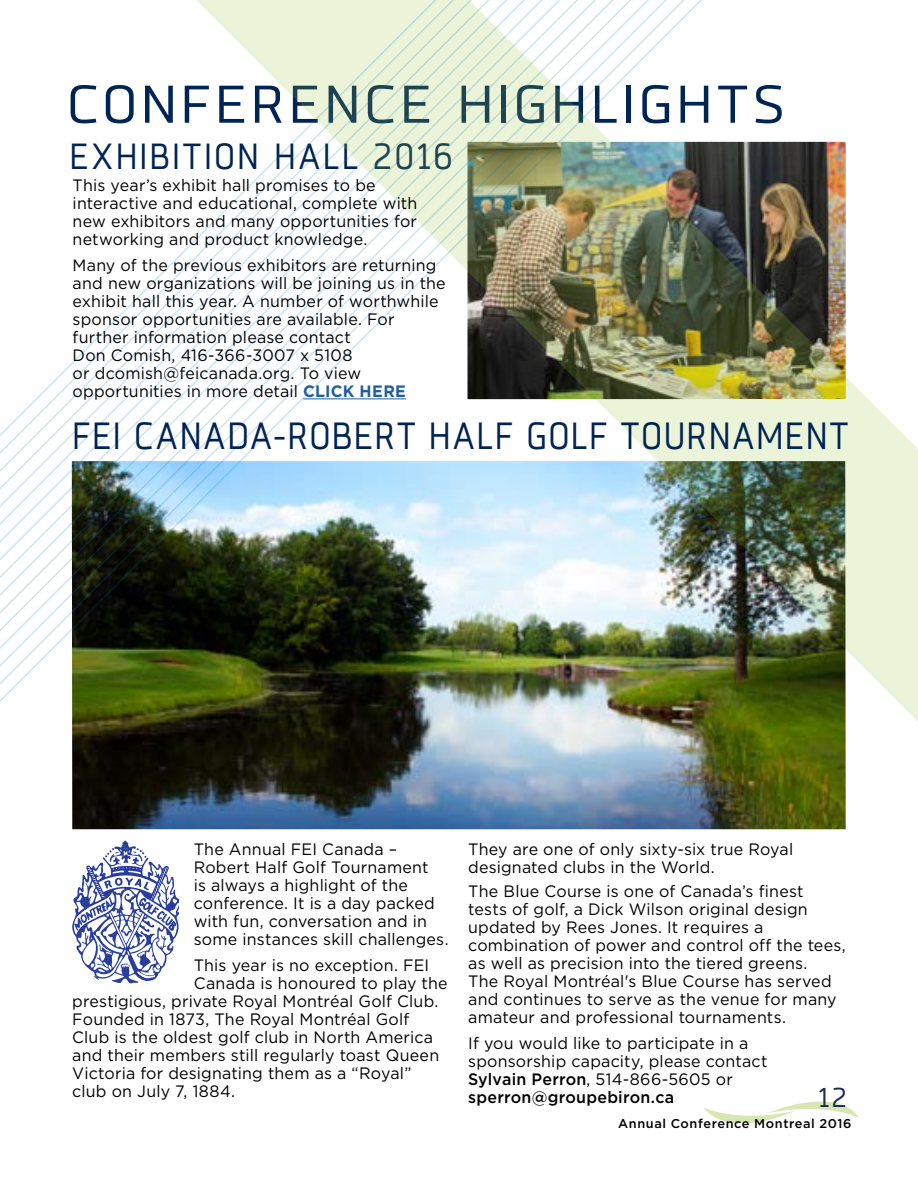
<style>
.page{position:relative;width:918px;height:1188px;background:#fff}
.page>*{position:absolute;margin:0;border:0;box-sizing:border-box;transform-origin:0 0}
.t1{font:52.5px "Sisco";letter-spacing:.035em;color:#002453;scale:1.07 1}
.t2{font:37.5px "Sisco";letter-spacing:.025em;color:#002453;scale:.9 1}
.t3{font:36px "Sisco";letter-spacing:.06em;color:#002453;scale:.93 1}
.t4{font:27px "Sisco";color:#1c2d5a;scale:.96 1}
.t5{font:16.5px/18px "Gotham HTF";letter-spacing:.01em;color:#000}
.t6{font:500 12.75px "Gotham HTF";letter-spacing:.045em;color:#000}
.s1{font-weight:700;color:#215e9e}
.s2{font-weight:500}
</style>
<div class="page">
<svg style="left:703px;top:1101px;width:156px;height:23px"></svg>
<img style="left:72px;top:716px;width:774px;height:113px">
<img style="left:183px;top:141px;width:735px;height:631px">
<img style="left:0;top:0;width:743px;height:716px">
<svg style="left:72px;top:841px;width:107px;height:142px"></svg>
<hr style="left:303px;top:399px;width:103px;height:1px;background:#215e9e">
<h1 class="t1" style="left:66px;top:70px;width:673px">CONFERENCE HIGHLIGHTS</h1>
<h3 class="t3" style="left:69px;top:133px;width:415px">EXHIBITION HALL 2016</h3>
<p class="t5" style="left:73px;top:176px;width:346px">This year’s exhibit hall promises to be interactive and educational, complete with new exhibitors and many opportunities for networking and product knowledge.</p>
<p class="t5" style="left:73px;top:256px;width:375px">Many of the previous exhibitors are returning and new organizations will be joining us in the exhibit hall this year. A number of worthwhile sponsor opportunities are available. For further information please contact<br>Don Comish, 416-366-3007 x 5108<br>or dcomish@feicanada.org. To view opportunities in more detail <span class="s1">CLICK HERE</span></p>
<h2 class="t2" style="left:72px;top:412px;width:865px">FEI CANADA-ROBERT HALF GOLF TOURNAMENT</h2>
<p class="t5" style="left:194px;top:840px;width:256px">The Annual FEI Canada –<br>Robert Half Golf Tournament<br>is always a highlight of the conference. It is a day packed with fun, conversation and in some instances skill challenges.</p>
<p class="t5" style="left:194px;top:956px;width:237px">This year is no exception. FEI</p>
<p class="t5" style="left:194px;top:974px;width:255px">Canada is honoured to play the</p>
<p class="t5" style="left:72px;top:992px;width:368px">prestigious, private Royal Montréal Golf Club.</p>
<p class="t5" style="left:72px;top:1010px;width:339px">Founded in 1873, The Royal Montréal Golf</p>
<p class="t5" style="left:72px;top:1028px;width:362px">Club is the oldest golf club in North America</p>
<p class="t5" style="left:72px;top:1046px;width:368px">and their members still regularly toast Queen</p>
<p class="t5" style="left:72px;top:1064px;width:341px">Victoria for designating them as a “Royal”</p>
<p class="t5" style="left:72px;top:1082px;width:164px">club on July 7, 1884.</p>
<p class="t5" style="left:468px;top:840px;width:326px">They are one of only sixty-six true Royal designated clubs in the World.</p>
<p class="t5" style="left:468px;top:882px;width:379px">The Blue Course is one of Canada’s finest tests of golf, a Dick Wilson original design updated by Rees Jones. It requires a combination of power and control off the tees, as well as precision into the tiered greens.<br>The Royal Montréal's Blue Course has served and continues to serve as the venue for many amateur and professional tournaments.</p>
<p class="t5" style="left:468px;top:1034px;width:301px">If you would like to participate in a sponsorship capacity, please contact <span class="s2">Sylvain Perron</span>, 514-866-5605 or <span class="s2">sperron@groupebiron.ca</span></p>
<h3 class="t4" style="left:819px;top:1080px;width:31px">12</h3>
<p class="t6" style="left:618px;top:1116px;width:235px">Annual Conference Montreal 2016</p>
</div>
